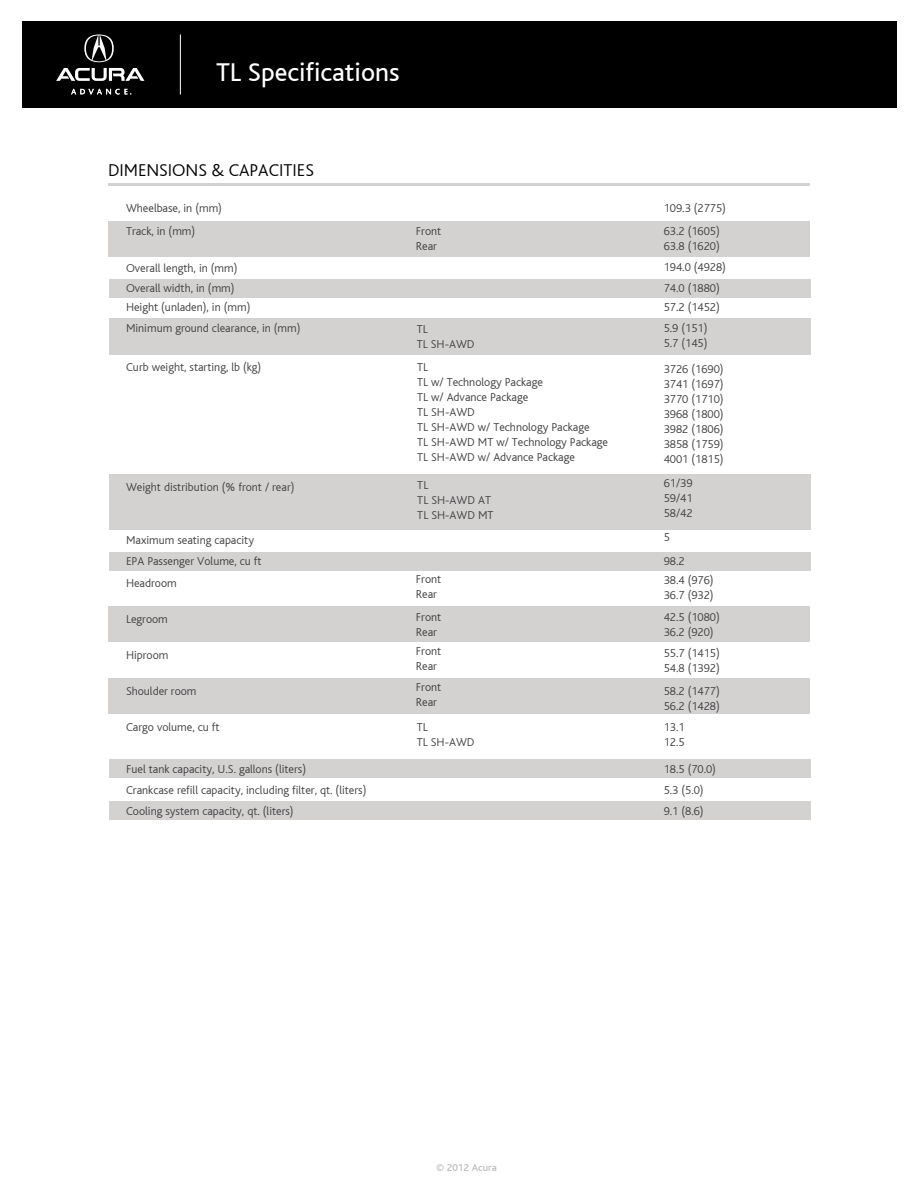
<style>
.page{position:relative;width:918px;height:1188px;background:#fff}
.page>*{position:absolute;margin:0;border:0;box-sizing:border-box;transform-origin:0 0}
.t1{font:27px "Acura Bliss";color:#fff}
.t2{font:300 18px "Acura Bliss";color:#000}
.t3{font:300 12px/15px "Acura Bliss";color:#414042}
.t4{font:500 10.5px "Acura Bliss";color:#bcbec0}
</style>
<div class="page">
<div style="left:22px;top:21px;width:874px;height:87px;background:#000"></div>
<hr style="left:180px;top:34px;width:1px;height:60px;background:#fff">
<svg style="left:84px;top:34px;width:30px;height:28px"></svg>
<svg style="left:56px;top:68px;width:88px;height:13px"></svg>
<svg style="left:71px;top:89px;width:60px;height:5px"></svg>
<div style="left:108px;top:678px;width:702px;height:36px;background:#d4d1d1"></div>
<div style="left:109px;top:759px;width:702px;height:19px;background:#d4d1d1"></div>
<div style="left:109px;top:801px;width:702px;height:19px;background:#d4d1d1"></div>
<div style="left:109px;top:552px;width:702px;height:18px;background:#d4d1d1"></div>
<div style="left:109px;top:474px;width:702px;height:55px;background:#d4d1d1"></div>
<div style="left:108px;top:221px;width:702px;height:36px;background:#d4d1d1"></div>
<div style="left:109px;top:279px;width:702px;height:18px;background:#d4d1d1"></div>
<div style="left:109px;top:318px;width:702px;height:37px;background:#d4d1d1"></div>
<hr style="left:108px;top:183px;width:702px;height:2px;background:#d4d1d1">
<div style="left:108px;top:606px;width:702px;height:36px;background:#d4d1d1"></div>
<h1 class="t1" style="left:216px;top:57px;width:185px">TL Specifications</h1>
<h2 class="t2" style="left:108px;top:161px;width:22px">Dimensions</h2>
<h2 class="t2" style="left:212px;top:161px;width:37px">&amp; Capacities</h2>
<p class="t3" style="left:126px;top:197px;width:98px;line-height:22.5px">Wheelbase, in (mm)<br>Track, in (mm)</p>
<p class="t3" style="left:126px;top:259px;width:126px;line-height:19.5px">Overall length, in (mm)<br>Overall width, in (mm)<br>Height (unladen), in (mm)</p>
<p class="t3" style="left:126px;top:321px;width:176px">Minimum ground clearance, in (mm)</p>
<p class="t3" style="left:126px;top:360px;width:137px">Curb weight, starting, lb (kg)</p>
<p class="t3" style="left:126px;top:480px;width:170px">Weight distribution (% front / rear)</p>
<p class="t3" style="left:126px;top:530px;width:137px;line-height:21px">Maximum seating capacity<br>EPA Passenger Volume, cu ft</p>
<p class="t3" style="left:126px;top:576px;width:52px">Headroom</p>
<p class="t3" style="left:126px;top:612px;width:43px">Legroom</p>
<p class="t3" style="left:126px;top:648px;width:44px">Hiproom</p>
<p class="t3" style="left:126px;top:684px;width:72px">Shoulder room</p>
<p class="t3" style="left:126px;top:720px;width:95px">Cargo volume, cu ft</p>
<p class="t3" style="left:126px;top:759px;width:242px;line-height:21px">Fuel tank capacity, U.S. gallons (liters)<br>Crankcase refill capacity, including filter, qt. (liters)<br>Cooling system capacity, qt. (liters)</p>
<p class="t3" style="left:416px;top:224px;width:27px">Front<br>Rear</p>
<p class="t3" style="left:417px;top:322px;width:59px">TL<br>TL SH-AWD</p>
<p class="t3" style="left:417px;top:360px;width:193px">TL<br>TL w/ Technology Package<br>TL w/ Advance Package<br>TL SH-AWD<br>TL SH-AWD w/ Technology Package<br>TL SH-AWD MT w/ Technology Package<br>TL SH-AWD w/ Advance Package</p>
<p class="t3" style="left:417px;top:478px;width:78px">TL<br>TL SH-AWD AT<br>TL SH-AWD MT</p>
<p class="t3" style="left:416px;top:572px;width:27px">Front<br>Rear</p>
<p class="t3" style="left:416px;top:610px;width:27px">Front<br>Rear</p>
<p class="t3" style="left:416px;top:644px;width:27px">Front<br>Rear</p>
<p class="t3" style="left:416px;top:680px;width:27px">Front<br>Rear</p>
<p class="t3" style="left:417px;top:719px;width:59px">TL<br>TL SH-AWD</p>
<p class="t3" style="left:664px;top:197px;width:64px;line-height:22.5px">109.3 (2775)<br>63.2 (1605)</p>
<p class="t3" style="left:664px;top:236px;width:64px;line-height:21px">63.8 (1620)<br>194.0 (4928)<br>74.0 (1880)</p>
<p class="t3" style="left:664px;top:297px;width:58px;line-height:21px">57.2 (1452)<br>5.9 (151)</p>
<p class="t3" style="left:664px;top:331px;width:61px;line-height:25.5px">5.7 (145)<br>3726 (1690)</p>
<p class="t3" style="left:664px;top:377px;width:61px;text-align:justify">3741 (1697)<br>3770 (1710)<br>3968 (1800)<br>3982 (1806)<br>3858 (1759)<br>4001 (1815)</p>
<p class="t3" style="left:664px;top:476px;width:30px;text-align:justify">61/39<br>59/41<br>58/42</p>
<p class="t3" style="left:664px;top:525px;width:22px;line-height:24px">5<br>98.2</p>
<p class="t3" style="left:664px;top:572px;width:51px">38.4 (976)<br>36.7 (932)</p>
<p class="t3" style="left:664px;top:610px;width:58px">42.5 (1080)<br>36.2 (920)</p>
<p class="t3" style="left:664px;top:646px;width:58px">55.7 (1415)<br>54.8 (1392)</p>
<p class="t3" style="left:664px;top:683px;width:58px">58.2 (1477)<br>56.2 (1428)</p>
<p class="t3" style="left:664px;top:719px;width:22px">13.1<br>12.5</p>
<p class="t3" style="left:664px;top:758px;width:54px;line-height:21px">18.5 (70.0)<br>5.3 (5.0)<br>9.1 (8.6)</p>
<p class="t4" style="left:436px;top:1162px;width:62px">© 2012 Acura</p>
</div>
